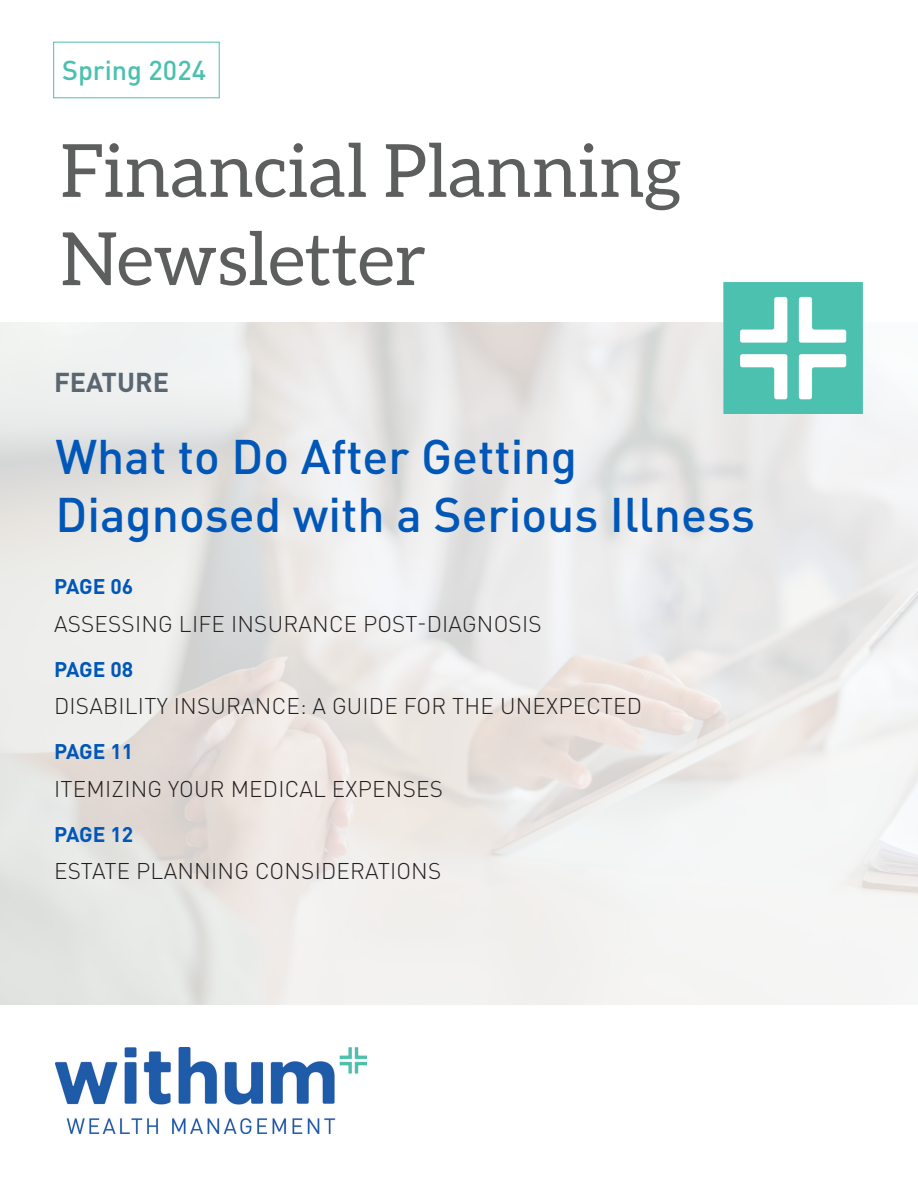
<style>
.page{position:relative;width:918px;height:1188px;background:#fff}
.page>*{position:absolute;margin:0;border:0;box-sizing:border-box;transform-origin:0 0}
.t1{font:73.5px/88.2px "Aleo";color:#5d5f5e}
.t2{font:500 48px/58.5px "DINOT";color:#0057b8}
.t3{font:500 27px "DINOT";color:#4cc0af}
.Subhead{font:700 27px "DINOT";color:#5b6770}
.CoverPage-summary{font:300 22.5px "DINOT";letter-spacing:.01em;color:#231f20}
.Subhead-2{font:700 21px "DINOT";letter-spacing:-.005em;color:#0057b8}
</style>
<div class="page">
<img style="left:0;top:322px;width:918px;height:682px">
<img style="left:724px;top:282px;width:139px;height:131px">
<div style="left:53px;top:42px;width:167px;height:56px;border:1px solid #4cc0af"></div>
<img style="left:56px;top:1047px;width:311px;height:87px">
<p class="t3" style="left:62px;top:50px;width:146px">Spring 2024</p>
<p class="t1" style="left:60px;top:126px;width:623px">Financial Planning<br>Newsletter</p>
<p class="Subhead" style="left:54px;top:361px;width:117px">FEATURE</p>
<p class="t2" style="left:56px;top:423px;width:701px">What to Do After Getting<br>Diagnosed with a Serious Illness</p>
<p class="Subhead-2" style="left:54px;top:570px;width:81px">PAGE 06</p>
<p class="CoverPage-summary" style="left:54px;top:606px;width:489px">ASSESSING LIFE INSURANCE POST-DIAGNOSIS</p>
<p class="Subhead-2" style="left:54px;top:653px;width:81px">PAGE 08</p>
<p class="CoverPage-summary" style="left:54px;top:689px;width:589px">DISABILITY INSURANCE: A GUIDE FOR THE UNEXPECTED</p>
<p class="Subhead-2" style="left:54px;top:735px;width:81px">PAGE 11</p>
<p class="CoverPage-summary" style="left:54px;top:771px;width:390px">ITEMIZING YOUR MEDICAL EXPENSES</p>
<p class="Subhead-2" style="left:54px;top:818px;width:81px">PAGE 12</p>
<p class="CoverPage-summary" style="left:54px;top:854px;width:389px">ESTATE PLANNING CONSIDERATIONS</p>
</div>
